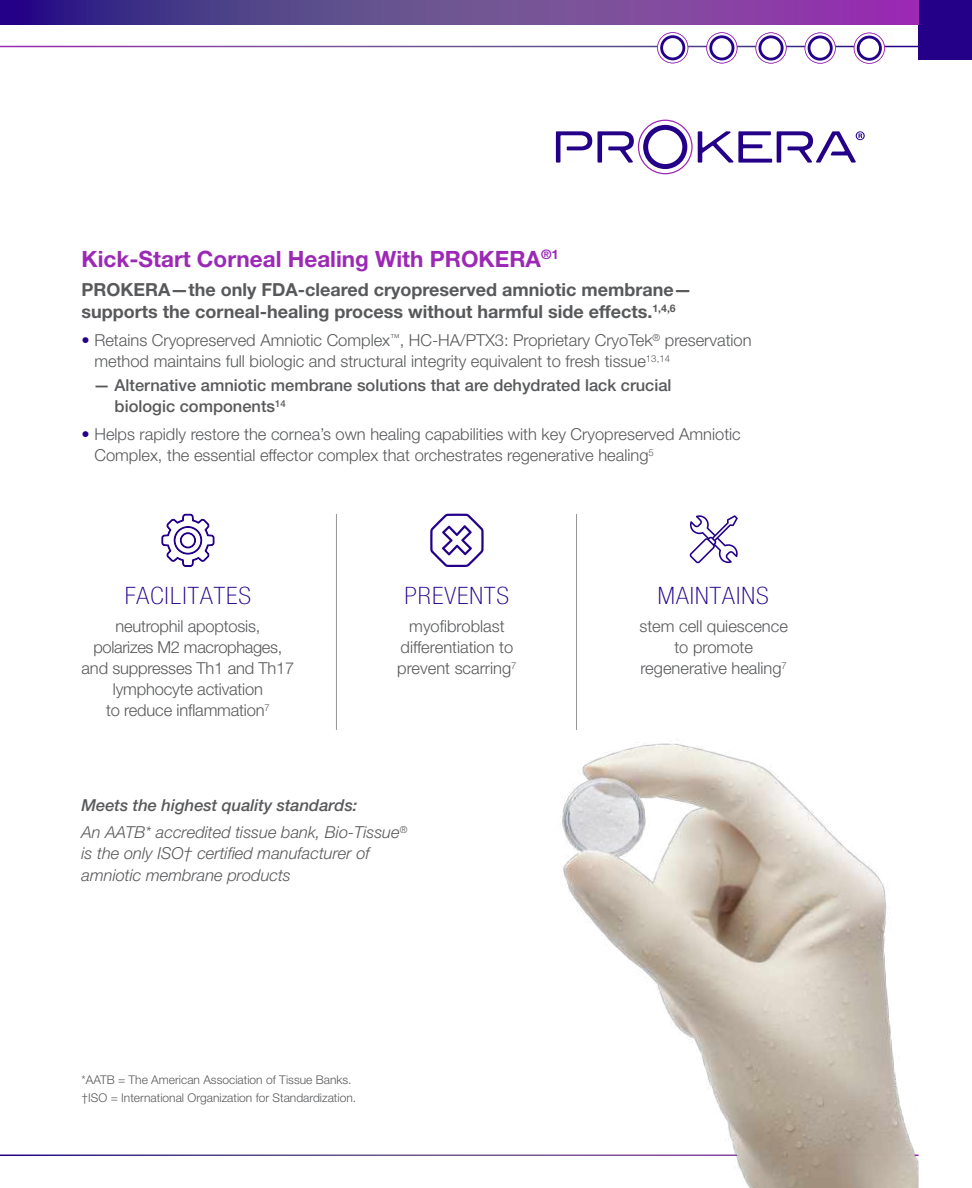
<style>
.page{position:relative;width:972px;height:1188px;background:#fff}
.page>*{position:absolute;margin:0;border:0;box-sizing:border-box;transform-origin:0 0}
.t1{font:100 condensed 24px "Helvetica Neue LT Std";letter-spacing:.04em;color:#240089;scale:1.1 1}
.t2{font:700 22.5px "Helvetica Neue LT Std";color:#9c29b5}
.t3{font:700 18px/22.5px "Helvetica Neue LT Std";color:#58595b}
.t4{font:300 16.5px/21px "Helvetica Neue LT Std";color:#58595b;text-align:center}
.t5{font:italic 300 16.5px/27.8px "Helvetica Neue LT Std";color:#58595b}
.t6{font:500 16.5px/21px "Helvetica Neue LT Std";color:#58595b}
.t7{font:300 12px/17.7px "Helvetica Neue LT Std";color:#58595b}
.s1{color:#240089}
.s2{font-weight:500}
</style>
<div class="page">
<div style="left:918px;top:0;width:54px;height:59px;background:#240089"></div>
<svg style="left:0;top:0;width:919px;height:25px;background:#673f95"></svg>
<hr style="left:0;top:46px;width:919px;height:1px;background:#fff">
<img style="left:504px;top:740px;width:415px;height:448px">
<svg style="left:430px;top:514px;width:54px;height:53px"></svg>
<hr style="left:336px;top:514px;width:1px;height:216px;background:#939598">
<hr style="left:576px;top:514px;width:1px;height:216px;background:#939598">
<svg style="left:161px;top:513px;width:54px;height:54px"></svg>
<svg style="left:556px;top:120px;width:309px;height:54px"></svg>
<svg style="left:657px;top:32px;width:31px;height:31px"></svg>
<svg style="left:706px;top:32px;width:31px;height:31px"></svg>
<svg style="left:755px;top:32px;width:32px;height:32px"></svg>
<svg style="left:805px;top:33px;width:31px;height:31px"></svg>
<svg style="left:854px;top:33px;width:31px;height:31px"></svg>
<svg style="left:689px;top:515px;width:49px;height:48px"></svg>
<h2 class="t2" style="left:82px;top:245px;width:479px">Kick-Start Corneal Healing With PROKERA<sup>®1</sup></h2>
<p class="t3" style="left:82px;top:278px;width:612px">PROKERA—the only FDA-cleared cryopreserved amniotic membrane— supports the corneal-healing process without harmful side effects.<sup>1,4,6</sup></p>
<p class="t4" style="left:94px;top:329px;width:659px;text-align:left;text-indent:-13px"><span class="s1">•</span> Retains Cryopreserved Amniotic Complex<sup>™</sup>, HC-HA/PTX3: Proprietary CryoTek<sup>®</sup> preservation method maintains full biologic and structural integrity equivalent to fresh tissue<sup>13,14</sup></p>
<p class="t6" style="left:115px;top:375px;width:558px;text-indent:-21px">— Alternative amniotic membrane solutions that are dehydrated lack crucial biologic components<sup>14</sup></p>
<p class="t4" style="left:94px;top:423px;width:648px;text-align:left;text-indent:-13px"><span class="s1">•</span> Helps rapidly restore the cornea’s own healing capabilities with key Cryopreserved Amniotic<br>Complex, the essential effector complex that orchestrates regenerative healing<sup>5</sup></p>
<h1 class="t1" style="left:125px;top:582px;width:116px">FACILITATES</h1>
<h1 class="t1" style="left:405px;top:582px;width:97px">PREVENTS</h1>
<h1 class="t1" style="left:658px;top:582px;width:102px">MAINTAINS</h1>
<p class="t4" style="left:397px;top:616px;width:121px">myofibroblast differentiation to prevent scarring<sup>7</sup></p>
<p class="t4" style="left:639px;top:616px;width:150px">stem cell quiescence to promote regenerative healing<sup>7</sup></p>
<p class="t4" style="left:82px;top:616px;width:214px">neutrophil apoptosis,<br>polarizes M2 macrophages, and suppresses Th1 and Th17 lymphocyte activation<br>to reduce inflammation<sup>7</sup></p>
<p class="t5" style="left:82px;top:791px;width:327px"><span class="s2">Meets the highest quality standards:<br></span>An AATB* accredited tissue bank, Bio-Tissue<sup>®</sup></p>
<p class="t5" style="left:82px;top:843px;width:290px;line-height:21px">is the only ISO† certified manufacturer of amniotic membrane products</p>
<p class="t7" style="left:82px;top:1071px;width:276px">*AATB = The American Association of Tissue Banks. †ISO = International Organization for Standardization.</p>
</div>
